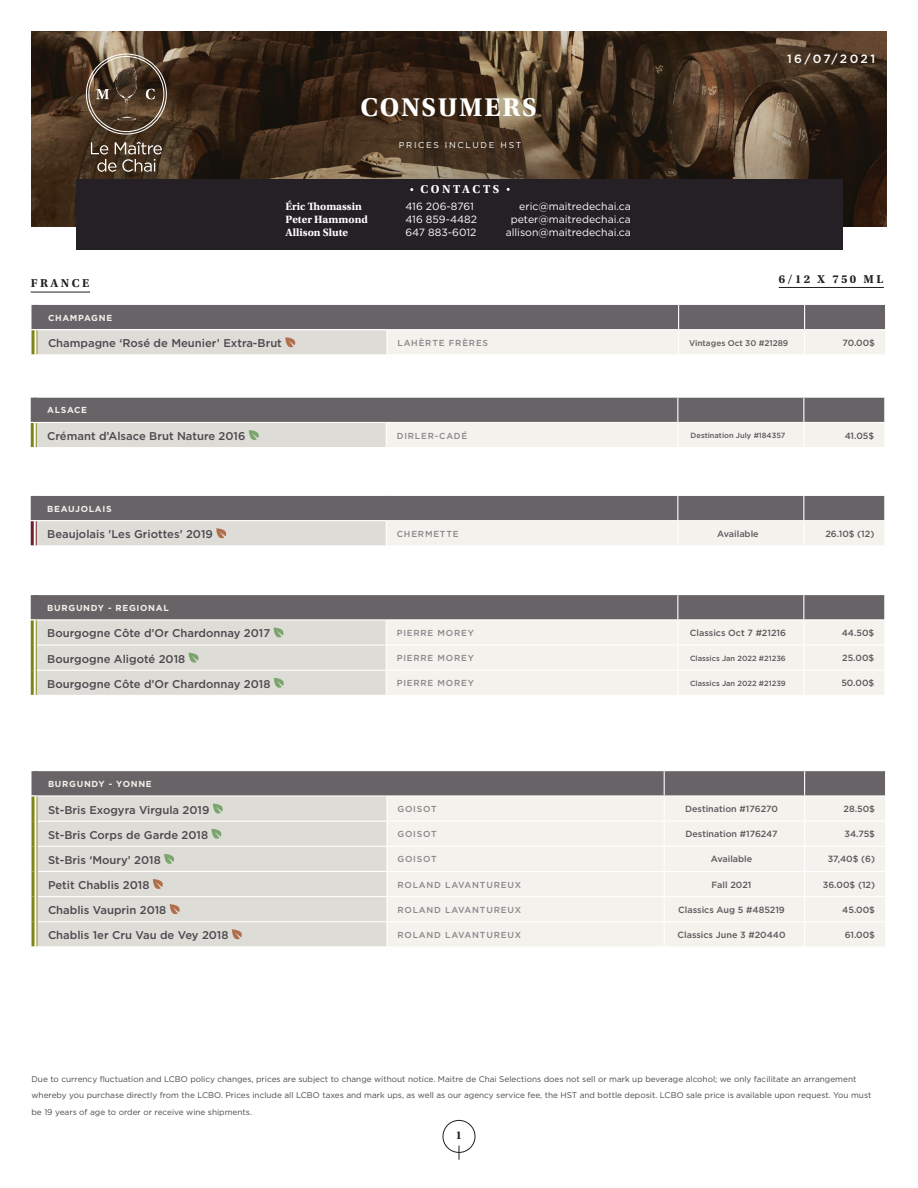
<style>
.page{position:relative;width:918px;height:1188px;background:#fff}
.page>*{position:absolute;margin:0;border:0;box-sizing:border-box;transform-origin:0 0}
.Titre_document{font:700 27px "Utopia Std";letter-spacing:.06em;color:#fff}
.SOUS-TITRES{font:700 12px "Utopia Std";letter-spacing:.21em;color:#231f20}
.date_du_document{font:500 12px "Gotham";letter-spacing:.2em;color:#fff}
.titre_boite_en-tete{font:700 12px "Utopia Std";letter-spacing:.21em;color:#fff}
.t1{font:700 11.7px "Utopia Std";color:#231f20}
.Nom{font:500 11.25px "Gotham";color:#4c484d}
.Nom-contact{font:700 11.1px "Utopia Std";color:#fff}
.Nom-contact-2{font:10.5px "Gotham";color:#fff}
.caracteristique{font:500 9px "Gotham";color:#5c585c}
.Domaine{font:500 8.7px "Gotham";letter-spacing:.09em;color:#89878a}
.Pays{font:700 8.7px "Gotham";letter-spacing:.08em;color:#f1f1eb}
.date_du_document-2{font:8.55px "Gotham";letter-spacing:.2em;color:#fff}
.legende{font:8.25px/16.5px "Gotham";color:#4c484d}
.caracteristique-2{font:500 8.25px "Gotham";color:#5c585c}
.caracteristique-3{font:500 7.5px "Gotham";color:#5c585c}
</style>
<div class="page">
<div style="left:443px;top:1120px;width:32px;height:33px;border:1px solid #231f20;border-radius:50%"></div>
<svg style="left:459px;top:1146px;width:1px;height:14px"></svg>
<svg style="left:32px;top:32px;width:854px;height:195px;background:#433222"></svg>
<hr style="left:31px;top:292px;width:59px;height:1px;background:#231f20">
<div style="left:77px;top:179px;width:766px;height:71px;background:#252026"></div>
<svg style="left:86px;top:54px;width:81px;height:118px;background:#604f3e"></svg>
<div style="left:31px;top:496px;width:6px;height:24px;background:#676367"></div>
<hr style="left:31px;top:521px;width:3px;height:24px;background:#6f1f29">
<svg style="left:34px;top:495px;width:851px;height:51px;background:#adaaaa"></svg>
<div style="left:32px;top:771px;width:6px;height:24px;background:#676367"></div>
<hr style="left:32px;top:797px;width:2px;height:24px;background:#808414">
<hr style="left:32px;top:821px;width:2px;height:25px;background:#808414">
<hr style="left:32px;top:846px;width:2px;height:25px;background:#808414">
<hr style="left:32px;top:871px;width:2px;height:26px;background:#808414">
<hr style="left:32px;top:897px;width:2px;height:25px;background:#808414">
<hr style="left:32px;top:922px;width:2px;height:24px;background:#808414">
<svg style="left:34px;top:771px;width:852px;height:175px;background:#d8d7d3"></svg>
<hr style="left:779px;top:287px;width:105px;height:1px;background:#231f20">
<div style="left:31px;top:398px;width:6px;height:24px;background:#676367"></div>
<hr style="left:31px;top:423px;width:3px;height:24px;background:#808414">
<svg style="left:34px;top:397px;width:851px;height:51px;background:#adaaaa"></svg>
<div style="left:32px;top:305px;width:6px;height:24px;background:#676367"></div>
<hr style="left:32px;top:330px;width:2px;height:24px;background:#808414">
<svg style="left:34px;top:304px;width:851px;height:51px;background:#adaaaa"></svg>
<div style="left:31px;top:595px;width:6px;height:24px;background:#676367"></div>
<hr style="left:31px;top:620px;width:3px;height:25px;background:#808414">
<hr style="left:31px;top:645px;width:3px;height:25px;background:#808414">
<hr style="left:31px;top:670px;width:3px;height:25px;background:#808414">
<svg style="left:34px;top:595px;width:851px;height:100px;background:#cbc9c6"></svg>
<p class="SOUS-TITRES" style="left:31px;top:276px;width:60px">FRANCE</p>
<p class="Titre_document" style="left:361px;top:91px;width:178px">CONSUMERS</p>
<p class="date_du_document-2" style="left:399px;top:139px;width:124px">PRICES INCLUDE HST</p>
<p class="titre_boite_en-tete" style="left:421px;top:182px;width:80px">CONTACTS</p>
<p class="Nom-contact" style="left:285px;top:200px;width:78px">Éric Thomassin</p>
<p class="Nom-contact-2" style="left:405px;top:199px;width:70px">416 206-8761</p>
<p class="Nom-contact-2" style="left:519px;top:199px;width:113px">eric@maitredechai.ca</p>
<p class="Nom-contact" style="left:285px;top:213px;width:84px">Peter Hammond</p>
<p class="Nom-contact-2" style="left:405px;top:213px;width:73px">416 859-4482</p>
<p class="Nom-contact-2" style="left:511px;top:213px;width:122px">peter@maitredechai.ca</p>
<p class="Nom-contact" style="left:285px;top:226px;width:64px">Allison Slute</p>
<p class="Nom-contact-2" style="left:405px;top:226px;width:73px">647 883-6012</p>
<p class="Nom-contact-2" style="left:506px;top:226px;width:127px">allison@maitredechai.ca</p>
<p class="date_du_document" style="left:787px;top:51px;width:89px">16/07/2021</p>
<p class="SOUS-TITRES" style="left:779px;top:272px;width:106px">6/12 X 750 ML</p>
<p class="Pays" style="left:48px;top:312px;width:66px">CHAMPAGNE</p>
<p class="Nom" style="left:48px;top:336px;width:235px">Champagne ‘Rosé de Meunier’ Extra-Brut</p>
<p class="Domaine" style="left:398px;top:337px;width:92px">LAHÈRTE FRÈRES</p>
<p class="caracteristique-2" style="left:689px;top:337px;width:101px">Vintages Oct 30 #21289</p>
<p class="caracteristique" style="left:842px;top:337px;width:34px">70.00$</p>
<p class="Pays" style="left:47px;top:404px;width:41px">ALSACE</p>
<p class="Nom" style="left:47px;top:429px;width:200px">Crémant d’Alsace Brut Nature 2016</p>
<p class="Domaine" style="left:397px;top:430px;width:72px">DIRLER-CADÉ</p>
<p class="caracteristique-3" style="left:691px;top:430px;width:96px">Destination July #184357</p>
<p class="caracteristique" style="left:845px;top:430px;width:31px">41.05$</p>
<p class="Pays" style="left:47px;top:503px;width:66px">BEAUJOLAIS</p>
<p class="Nom" style="left:47px;top:527px;width:167px">Beaujolais 'Les Griottes' 2019</p>
<p class="Domaine" style="left:397px;top:528px;width:63px">CHERMETTE</p>
<p class="caracteristique" style="left:717px;top:528px;width:43px">Available</p>
<p class="caracteristique" style="left:825px;top:528px;width:50px">26.10$ (12)</p>
<p class="Pays" style="left:47px;top:602px;width:123px">BURGUNDY - REGIONAL</p>
<p class="Nom" style="left:47px;top:626px;width:224px">Bourgogne Côte d’Or Chardonnay 2017</p>
<p class="Domaine" style="left:397px;top:627px;width:79px">PIERRE MOREY</p>
<p class="caracteristique" style="left:690px;top:627px;width:98px">Classics Oct 7 #21216</p>
<p class="caracteristique" style="left:842px;top:627px;width:34px">44.50$</p>
<p class="Nom" style="left:47px;top:651px;width:140px">Bourgogne Aligoté 2018</p>
<p class="Domaine" style="left:397px;top:652px;width:79px">PIERRE MOREY</p>
<p class="caracteristique-3" style="left:690px;top:653px;width:97px">Classics Jan 2022 #21236</p>
<p class="caracteristique" style="left:842px;top:652px;width:34px">25.00$</p>
<p class="Nom" style="left:47px;top:676px;width:225px">Bourgogne Côte d’Or Chardonnay 2018</p>
<p class="Domaine" style="left:397px;top:678px;width:79px">PIERRE MOREY</p>
<p class="caracteristique-3" style="left:690px;top:678px;width:97px">Classics Jan 2022 #21239</p>
<p class="caracteristique" style="left:841px;top:677px;width:34px">50.00$</p>
<p class="Pays" style="left:48px;top:778px;width:105px">BURGUNDY - YONNE</p>
<p class="Nom" style="left:48px;top:802px;width:163px">St-Bris Exogyra Virgula 2019</p>
<p class="Domaine" style="left:398px;top:803px;width:41px">GOISOT</p>
<p class="caracteristique" style="left:685px;top:803px;width:94px">Destination #176270</p>
<p class="caracteristique" style="left:844px;top:803px;width:33px">28.50$</p>
<p class="Nom" style="left:48px;top:827px;width:162px">St-Bris Corps de Garde 2018</p>
<p class="Domaine" style="left:398px;top:828px;width:41px">GOISOT</p>
<p class="caracteristique" style="left:685px;top:828px;width:94px">Destination #176247</p>
<p class="caracteristique" style="left:845px;top:828px;width:32px">34.75$</p>
<p class="Nom" style="left:48px;top:852px;width:114px">St-Bris ‘Moury’ 2018</p>
<p class="Domaine" style="left:398px;top:854px;width:41px">GOISOT</p>
<p class="caracteristique" style="left:711px;top:853px;width:43px">Available</p>
<p class="caracteristique" style="left:828px;top:853px;width:49px">37,40$ (6)</p>
<p class="Nom" style="left:48px;top:878px;width:103px">Petit Chablis 2018</p>
<p class="Domaine" style="left:398px;top:879px;width:125px">ROLAND LAVANTUREUX</p>
<p class="caracteristique" style="left:712px;top:879px;width:41px">Fall 2021</p>
<p class="caracteristique" style="left:823px;top:879px;width:54px">36.00$ (12)</p>
<p class="Nom" style="left:48px;top:903px;width:120px">Chablis Vauprin 2018</p>
<p class="Domaine" style="left:398px;top:904px;width:125px">ROLAND LAVANTUREUX</p>
<p class="caracteristique" style="left:678px;top:904px;width:108px">Classics Aug 5 #485219</p>
<p class="caracteristique" style="left:842px;top:904px;width:34px">45.00$</p>
<p class="Nom" style="left:48px;top:928px;width:182px">Chablis 1er Cru Vau de Vey 2018</p>
<p class="Domaine" style="left:398px;top:929px;width:125px">ROLAND LAVANTUREUX</p>
<p class="caracteristique" style="left:678px;top:929px;width:110px">Classics June 3 #20440</p>
<p class="caracteristique" style="left:845px;top:929px;width:32px">61.00$</p>
<p class="legende" style="left:32px;top:1070px;width:841px">Due to currency fluctuation and LCBO policy changes, prices are subject to change without notice. Maitre de Chai Selections does not sell or mark up beverage alcohol; we only facilitate an arrangement whereby you purchase directly from the LCBO. Prices include all LCBO taxes and mark ups, as well as our agency service fee, the HST and bottle deposit. LCBO sale price is available upon request. You must be 19 years of age to order or receive wine shipments.</p>
<h3 class="t1" style="left:456px;top:1129px;width:8px">1</h3>
</div>
